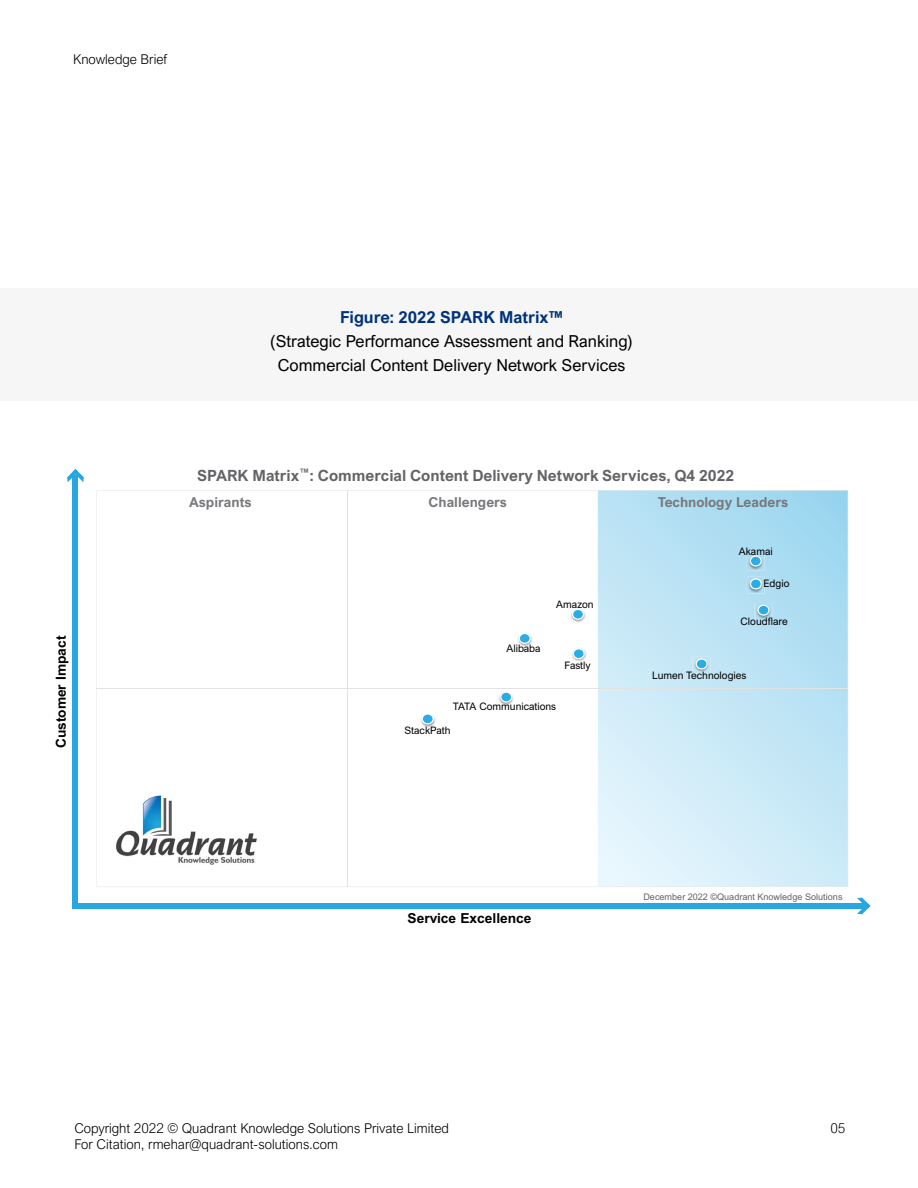
<style>
.page{position:relative;width:918px;height:1188px;background:#fff}
.page>*{position:absolute;margin:0;border:0;box-sizing:border-box;transform-origin:0 0}
.t1{font:16.5px/24px "Arial Nova";color:#000;text-align:center}
.t2{font:700 16.5px "Arial Nova";color:#00327b}
.t3{font:700 15.45px "Arial Nova";color:#636467}
.t4{font:700 13.8px "Arial Nova";color:#77787b}
.t5{font:700 13.8px "Arial";color:#000}
.t6{font:300 13.5px "Arial Nova";color:#000}
.t7{font:10.35px "Arial Nova";color:#000}
.t8{font:9.15px "Arial";color:#636467}
</style>
<div class="page">
<div style="left:0;top:289px;width:918px;height:112px;background:#f6f6f6"></div>
<div style="left:73px;top:475px;width:5px;height:434px;background:#28a6df"></div>
<svg style="left:67px;top:469px;width:17px;height:13px"></svg>
<div style="left:78px;top:903px;width:788px;height:6px;background:#28a6df"></div>
<svg style="left:857px;top:898px;width:13px;height:16px"></svg>
<svg style="left:96px;top:490px;width:752px;height:397px"></svg>
<hr style="left:97px;top:688px;width:751px;height:1px;background:#e2e2e2">
<hr style="left:347px;top:490px;width:1px;height:397px;background:#e2e2e2">
<img style="left:747px;top:554px;width:17px;height:17px">
<svg style="left:750px;top:555px;width:12px;height:12px"></svg>
<img style="left:755px;top:603px;width:17px;height:17px">
<svg style="left:757px;top:605px;width:13px;height:11px"></svg>
<img style="left:747px;top:577px;width:18px;height:16px">
<svg style="left:750px;top:578px;width:12px;height:12px"></svg>
<img style="left:569px;top:607px;width:18px;height:17px">
<svg style="left:572px;top:609px;width:12px;height:11px"></svg>
<img style="left:693px;top:657px;width:17px;height:16px">
<svg style="left:696px;top:658px;width:12px;height:12px"></svg>
<img style="left:570px;top:647px;width:17px;height:16px">
<svg style="left:573px;top:648px;width:12px;height:11px"></svg>
<img style="left:516px;top:631px;width:17px;height:17px">
<svg style="left:519px;top:633px;width:12px;height:11px"></svg>
<img style="left:497px;top:690px;width:18px;height:17px">
<svg style="left:500px;top:691px;width:12px;height:12px"></svg>
<img style="left:419px;top:712px;width:17px;height:16px">
<svg style="left:422px;top:713px;width:12px;height:11px"></svg>
<p class="t6" style="left:73px;top:51px;width:95px">Knowledge Brief</p>
<p class="t5" style="left:51px;top:748px;width:114px;rotate:-90deg">C u ots m re mI p t ca</p>
<p class="t2" style="left:340px;top:308px;width:224px">Figure: 2022 SPARK Matrix™</p>
<p class="t1" style="left:270px;top:330px;width:364px">(Strategic Performance Assessment and Ranking)<br>Commercial Content Delivery Network Services</p>
<p class="t3" style="left:197px;top:467px;width:539px">SPARK Matrix<sup>™</sup>: Commercial Content Delivery Network Services, Q4 2022</p>
<p class="t4" style="left:189px;top:494px;width:64px">Aspirants</p>
<p class="t4" style="left:429px;top:494px;width:80px">Challengers</p>
<p class="t4" style="left:658px;top:494px;width:132px">Technology Leaders</p>
<p class="t7" style="left:739px;top:545px;width:35px">Akamai</p>
<p class="t7" style="left:506px;top:642px;width:36px">Alibaba</p>
<p class="t7" style="left:556px;top:598px;width:39px">Amazon</p>
<p class="t7" style="left:564px;top:659px;width:28px">Fastly</p>
<p class="t7" style="left:453px;top:701px;width:105px">TATA Communications</p>
<p class="t7" style="left:404px;top:724px;width:48px">StackPath</p>
<p class="t7" style="left:764px;top:577px;width:27px">Edgio</p>
<p class="t7" style="left:741px;top:615px;width:49px">Cloudflare</p>
<p class="t7" style="left:652px;top:669px;width:96px">Lumen Technologies</p>
<p class="t5" style="left:408px;top:909px;width:126px">Service Excellence</p>
<p class="t8" style="left:643px;top:891px;width:201px">December 2022 ©Quadrant Knowledge Solutions</p>
<p class="t6" style="left:74px;top:1120px;width:376px">Copyright 2022 © Quadrant Knowledge Solutions Private Limited</p>
<p class="t6" style="left:830px;top:1120px;width:17px">05</p>
<p class="t6" style="left:74px;top:1137px;width:265px">For Citation, rmehar@quadrant-solutions.com</p>
</div>
